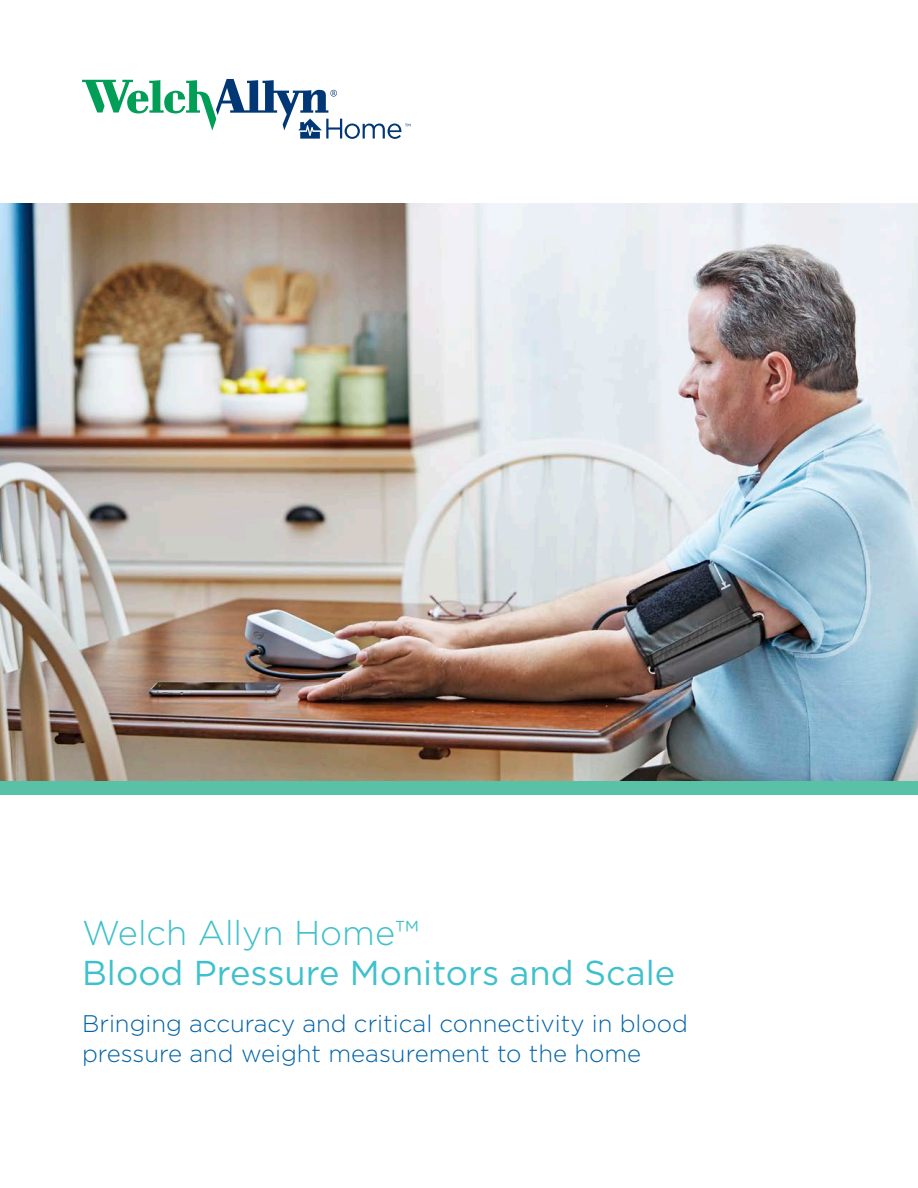
<style>
.page{position:relative;width:918px;height:1188px;background:#fff}
.page>*{position:absolute;margin:0;border:0;box-sizing:border-box;transform-origin:0 0}
.t1{font:34.5px "Gotham";color:#3ec1cc}
.t2{font:300 34.5px "Gotham";color:#3ec1cc}
.t3{font:300 24px/30px "Gotham";color:#0163a8}
</style>
<div class="page">
<svg style="left:82px;top:79px;width:328px;height:60px"></svg>
<img style="left:0;top:203px;width:918px;height:578px">
<div style="left:0;top:781px;width:918px;height:13px;background:#59c1a5"></div>
<p class="t2" style="left:82px;top:911px;width:338px">Welch Allyn Home™</p>
<p class="t1" style="left:82px;top:951px;width:595px">Blood Pressure Monitors and Scale</p>
<p class="t3" style="left:82px;top:1008px;width:607px">Bringing accuracy and critical connectivity in blood pressure and weight measurement to the home</p>
</div>
